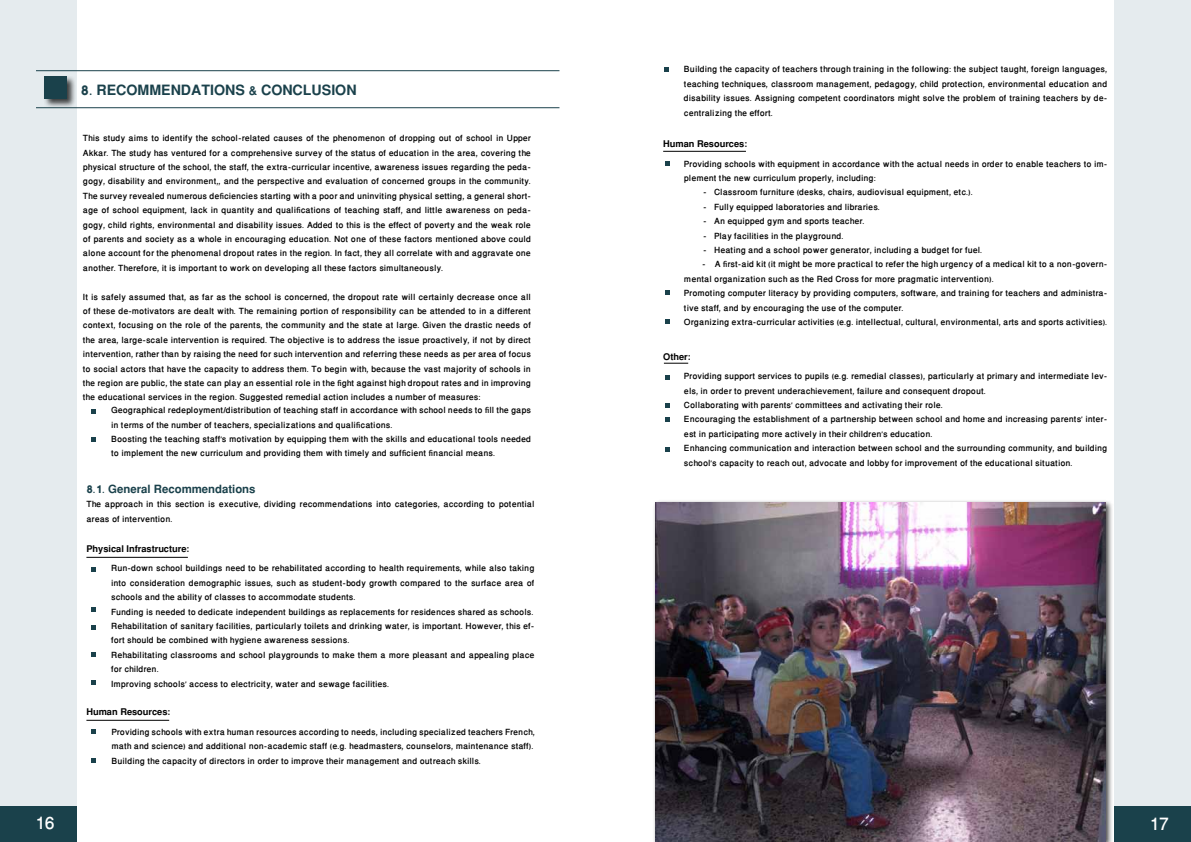
<style>
.page{position:relative;width:1191px;height:842px;background:#fff}
.page>*{position:absolute;margin:0;border:0;box-sizing:border-box;transform-origin:0 0}
.t1{font:500 24px "Win Soft Pro";color:#fff}
.t2{font:700 20px "Win Soft Pro";color:#1a414b}
.t3{font:700 16px "Win Soft Pro";color:#1a414b}
.t4{font:700 13px "Win Soft Pro";color:#000}
.t5{font:500 12px/14.4px "Win Soft Pro";color:#000}
</style>
<div class="page">
<div style="left:0;top:0;width:77px;height:841px;background:#e5ebee"></div>
<div style="left:0;top:806px;width:77px;height:36px;background:#1a414b"></div>
<hr style="left:36px;top:107px;width:523px;height:1px;background:#1a414b">
<hr style="left:36px;top:70px;width:523px;height:1px;background:#1a414b">
<div style="left:43px;top:75px;width:33px;height:33px;background:#000;opacity:.75"></div>
<div style="left:44px;top:76px;width:23px;height:23px;background:#1a414b"></div>
<svg style="left:91px;top:409px;width:5px;height:4px"></svg>
<svg style="left:91px;top:438px;width:5px;height:4px"></svg>
<svg style="left:91px;top:567px;width:5px;height:4px"></svg>
<svg style="left:91px;top:608px;width:5px;height:4px"></svg>
<svg style="left:91px;top:625px;width:5px;height:4px"></svg>
<svg style="left:91px;top:680px;width:5px;height:5px"></svg>
<svg style="left:92px;top:652px;width:4px;height:4px"></svg>
<svg style="left:92px;top:729px;width:4px;height:4px"></svg>
<hr style="left:86px;top:557px;width:102px;height:1px;background:#000">
<hr style="left:86px;top:720px;width:83px;height:1px;background:#000">
<svg style="left:91px;top:759px;width:4px;height:4px"></svg>
<div style="left:1114px;top:0;width:77px;height:842px;background:#e5ebee"></div>
<div style="left:1114px;top:806px;width:77px;height:36px;background:#1a414b"></div>
<svg style="left:664px;top:67px;width:4px;height:5px"></svg>
<hr style="left:663px;top:151px;width:83px;height:1px;background:#000">
<svg style="left:665px;top:161px;width:5px;height:4px"></svg>
<svg style="left:665px;top:319px;width:5px;height:4px"></svg>
<svg style="left:665px;top:290px;width:5px;height:4px"></svg>
<svg style="left:664px;top:363px;width:24px;height:1px"></svg>
<svg style="left:665px;top:375px;width:5px;height:4px"></svg>
<svg style="left:665px;top:403px;width:5px;height:5px"></svg>
<svg style="left:665px;top:417px;width:5px;height:5px"></svg>
<svg style="left:665px;top:447px;width:5px;height:4px"></svg>
<div style="left:652px;top:499px;width:461px;height:343px;background:#000;opacity:.75"></div>
<img style="left:655px;top:503px;width:451px;height:339px">
<h1 class="t1" style="left:35px;top:806px;width:21px">16</h1>
<h2 class="t2" style="left:81px;top:75px;width:277px">8. RECOMMENDATIONS &amp; CONCLUSION</h2>
<p class="t5" style="left:83px;top:131px;width:449px;text-align:justify">This study aims to identify the school-related causes of the phenomenon of dropping out of school in Upper Akkar. The study has ventured for a comprehensive survey of the status of education in the area, covering the physical structure of the school, the staff, the extra-curricular incentive, awareness issues regarding the peda&shy;gogy, disability and environment,, and the perspective and evaluation of concerned groups in the community.<br>The survey revealed numerous deficiencies starting with a poor and uninviting physical setting, a general short&shy;age of school equipment, lack in quantity and qualifications of teaching staff, and little awareness on peda&shy;gogy, child rights, environmental and disability issues. Added to this is the effect of poverty and the weak role of parents and society as a whole in encouraging education. Not one of these factors mentioned above could alone account for the phenomenal dropout rates in the region. In fact, they all correlate with and aggravate one another. Therefore, it is important to work on developing all these factors simultaneously.</p>
<p class="t5" style="left:83px;top:289px;width:449px;text-align:justify">It is safely assumed that, as far as the school is concerned, the dropout rate will certainly decrease once all of these de-motivators are dealt with. The remaining portion of responsibility can be attended to in a different context, focusing on the role of the parents, the community and the state at large. Given the drastic needs of the area, large-scale intervention is required. The objective is to address the issue proactively, if not by direct intervention, rather than by raising the need for such intervention and referring these needs as per area of focus to social actors that have the capacity to address them. To begin with, because the vast majority of schools in the region are public, the state can play an essential role in the fight against high dropout rates and in improving the educational services in the region. Suggested remedial action includes a number of measures:</p>
<p class="t5" style="left:111px;top:403px;width:421px">Geographical redeployment/distribution of teaching staff in accordance with school needs to fill the gaps in terms of the number of teachers, specializations and qualifications.<br>Boosting the teaching staff’s motivation by equipping them with the skills and educational tools needed to implement the new curriculum and providing them with timely and sufficient financial means.</p>
<h3 class="t3" style="left:86px;top:477px;width:171px">8.1. General Recommendations</h3>
<p class="t5" style="left:86px;top:497px;width:449px">The approach in this section is executive, dividing recommendations into categories, according to potential areas of intervention.</p>
<p class="t4" style="left:86px;top:539px;width:105px">Physical Infrastructure:</p>
<p class="t5" style="left:111px;top:561px;width:425px">Run-down school buildings need to be rehabilitated according to health requirements, while also taking into consideration demographic issues, such as student-body growth compared to the surface area of schools and the ability of classes to accommodate students.<br>Funding is needed to dedicate independent buildings as replacements for residences shared as schools.<br>Rehabilitation of sanitary facilities, particularly toilets and drinking water, is important. However, this ef&shy;fort should be combined with hygiene awareness sessions.<br>Rehabilitating classrooms and school playgrounds to make them a more pleasant and appealing place for children.<br>Improving schools’ access to electricity, water and sewage facilities.</p>
<p class="t4" style="left:86px;top:702px;width:86px">Human Resources:</p>
<p class="t5" style="left:112px;top:725px;width:425px;text-align:justify">Providing schools with extra human resources according to needs, including specialized teachers French, math and science) and additional non-academic staff (e.g. headmasters, counselors, maintenance staff).<br>Building the capacity of directors in order to improve their management and outreach skills.</p>
<p class="t5" style="left:684px;top:62px;width:425px;text-align:justify">Building the capacity of teachers through training in the following: the subject taught, foreign languages, teaching techniques, classroom management, pedagogy, child protection, environmental education and disability issues. Assigning competent coordinators might solve the problem of training teachers by de&shy;centralizing the effort.</p>
<p class="t4" style="left:663px;top:134px;width:86px">Human Resources:</p>
<p class="t5" style="left:684px;top:157px;width:425px">Providing schools with equipment in accordance with the actual needs in order to enable teachers to im&shy;plement the new curriculum properly, including:</p>
<p class="t5" style="left:703px;top:185px;width:271px">- Classroom furniture (desks, chairs, audiovisual equipment, etc.).</p>
<p class="t5" style="left:703px;top:200px;width:178px">- Fully equipped laboratories and libraries.</p>
<p class="t5" style="left:703px;top:214px;width:163px">- An equipped gym and sports teacher.</p>
<p class="t5" style="left:703px;top:229px;width:142px">- Play facilities in the playground.</p>
<p class="t5" style="left:703px;top:243px;width:280px">- Heating and a school power generator, including a budget for fuel.</p>
<p class="t5" style="left:684px;top:257px;width:425px;text-indent:18px">- A first-aid kit (it might be more practical to refer the high urgency of a medical kit to a non-govern&shy;mental organization such as the Red Cross for more pragmatic intervention).<br>Promoting computer literacy by providing computers, software, and training for teachers and administra&shy;tive staff, and by encouraging the use of the computer.<br>Organizing extra-curricular activities (e.g. intellectual, cultural, environmental, arts and sports activities).</p>
<p class="t4" style="left:663px;top:347px;width:29px">Other:</p>
<p class="t5" style="left:684px;top:369px;width:425px">Providing support services to pupils (e.g. remedial classes), particularly at primary and intermediate lev&shy;els, in order to prevent underachievement, failure and consequent dropout.<br>Collaborating with parents’ committees and activating their role.<br>Encouraging the establishment of a partnership between school and home and increasing parents’ inter&shy;est in participating more actively in their children’s education.<br>Enhancing communication and interaction between school and the surrounding community, and building school’s capacity to reach out, advocate and lobby for improvement of the educational situation.</p>
<h1 class="t1" style="left:1149px;top:806px;width:21px">17</h1>
</div>
